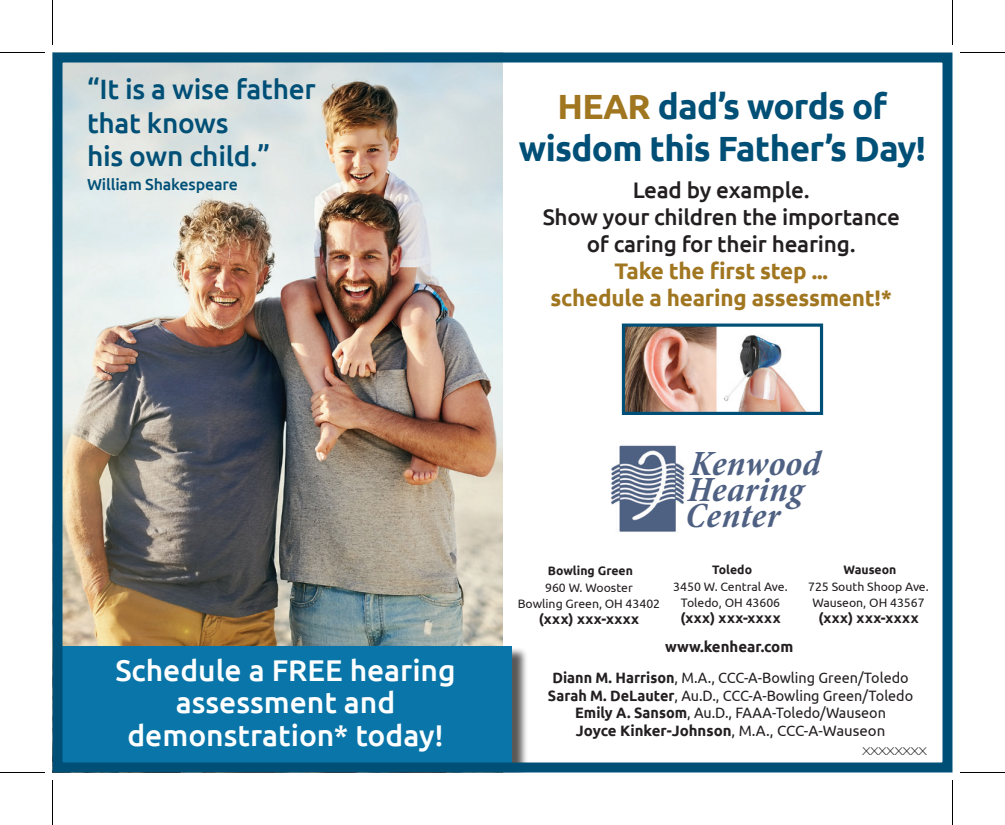
<style>
.page{position:relative;width:1005px;height:825px;background:#fff}
.page>*{position:absolute;margin:0;border:0;box-sizing:border-box;transform-origin:0 0}
.t1{font:italic 700 condensed 35.75px/26px "Minion Pro";letter-spacing:.005em;color:#4f6183}
.t2{font:700 35px/42px "Ubuntu";letter-spacing:-.02em;color:#004f76;text-align:center}
.t3{font:500 30px/32.5px "Ubuntu";color:#fff;text-align:center}
.t4{font:500 28px/33.5px "Ubuntu";letter-spacing:-.01em;color:#004f76}
.t5{font:500 22.5px/27px "Ubuntu";letter-spacing:-.01em;color:#231f20;text-align:center}
.t6{font:700 22.5px/27px "Ubuntu";letter-spacing:-.01em;color:#a17620;text-align:center}
.t7{font:500 16px "Ubuntu";letter-spacing:-.01em;color:#004f76}
.t8{font:15px/17.5px "Ubuntu";color:#231f20;text-align:center;scale:.96 1}
.t9{font:700 15px "Ubuntu";color:#231f20}
.t10{font:100 expanded 15px "Helvetica Neue LT Pro";color:#231f20}
.t11{font:700 14.25px "Ubuntu";letter-spacing:.03em;color:#231f20}
.t12{font:12.25px/16.2px "Ubuntu";color:#231f20;text-align:center}
.t13{font:700 12.25px "Ubuntu";color:#231f20}
.s1{color:#a17620}
.s2{font-weight:700}
</style>
<div class="page">
<img style="left:63px;top:63px;width:439px;height:583px">
<img style="left:626px;top:328px;width:180px;height:83px">
<div style="left:622px;top:324px;width:201px;height:91px;border:3px solid #004f76"></div>
<div style="left:64px;top:647px;width:464px;height:125px;background:#231f20;opacity:.75"></div>
<div style="left:62px;top:646px;width:450px;height:116px;background:#0975a8"></div>
<img style="left:610px;top:445px;width:75px;height:87px">
<div style="left:52px;top:52px;width:900px;height:720px;border:10px solid #004f76"></div>
<hr style="left:0;top:52px;width:45px;height:1px;background:#000">
<hr style="left:960px;top:52px;width:45px;height:1px;background:#000">
<hr style="left:0;top:772px;width:45px;height:1px;background:#000">
<hr style="left:960px;top:772px;width:45px;height:1px;background:#000">
<hr style="left:52px;top:0;width:1px;height:45px;background:#000">
<hr style="left:52px;top:780px;width:1px;height:45px;background:#000">
<hr style="left:952px;top:0;width:1px;height:45px;background:#000">
<hr style="left:952px;top:780px;width:1px;height:45px;background:#000">
<h3 class="t4" style="left:87px;top:71px;width:230px">“It is a wise father that knows<br>his own child.”</h3>
<p class="t7" style="left:87px;top:174px;width:152px">William Shakespeare</p>
<h3 class="t3" style="left:115px;top:653px;width:342px">Schedule a FREE hearing assessment and demonstration* today!</h3>
<h2 class="t2" style="left:519px;top:85px;width:409px"><span class="s1">HEAR</span> dad’s words of wisdom this Father’s Day!</h2>
<h3 class="t5" style="left:543px;top:176px;width:359px">Lead by example.<br>Show your children the importance of caring for their hearing.</h3>
<h3 class="t6" style="left:550px;top:258px;width:343px">Take the first step ...<br>schedule a hearing assessment!*</h3>
<h1 class="t1" style="left:685px;top:451px;width:137px">Kenwood<br>Hearing<br>Center</h1>
<p class="t13" style="left:712px;top:563px;width:41px">Toledo</p>
<p class="t12" style="left:673px;top:578px;width:116px">3450 W. Central Ave.<br>Toledo, OH 43606</p>
<p class="t11" style="left:680px;top:610px;width:102px">(xxx) xxx-xxxx</p>
<p class="t9" style="left:665px;top:637px;width:130px">www.kenhear.com</p>
<p class="t13" style="left:843px;top:562px;width:54px">Wauseon</p>
<p class="t12" style="left:808px;top:578px;width:122px">725 South Shoop Ave.<br>Wauseon, OH 43567</p>
<p class="t11" style="left:818px;top:609px;width:102px">(xxx) xxx-xxxx</p>
<p class="t13" style="left:548px;top:564px;width:87px">Bowling Green</p>
<p class="t12" style="left:518px;top:579px;width:144px">960 W. Wooster<br>Bowling Green, OH 43402</p>
<p class="t11" style="left:539px;top:611px;width:102px">(xxx) xxx-xxxx</p>
<p class="t8" style="left:548px;top:669px;width:382px"><span class="s2">Diann M. Harrison</span>, M.A., CCC-A-Bowling Green/Toledo <span class="s2">Sarah M. DeLauter</span>, Au.D., CCC-A-Bowling Green/Toledo <span class="s2">Emily A. Sansom</span>, Au.D., FAAA-Toledo/Wauseon<br><span class="s2">Joyce Kinker-Johnson</span>, M.A., CCC-A-Wauseon</p>
<p class="t10" style="left:862px;top:741px;width:66px">xxxxxxxx</p>
</div>
